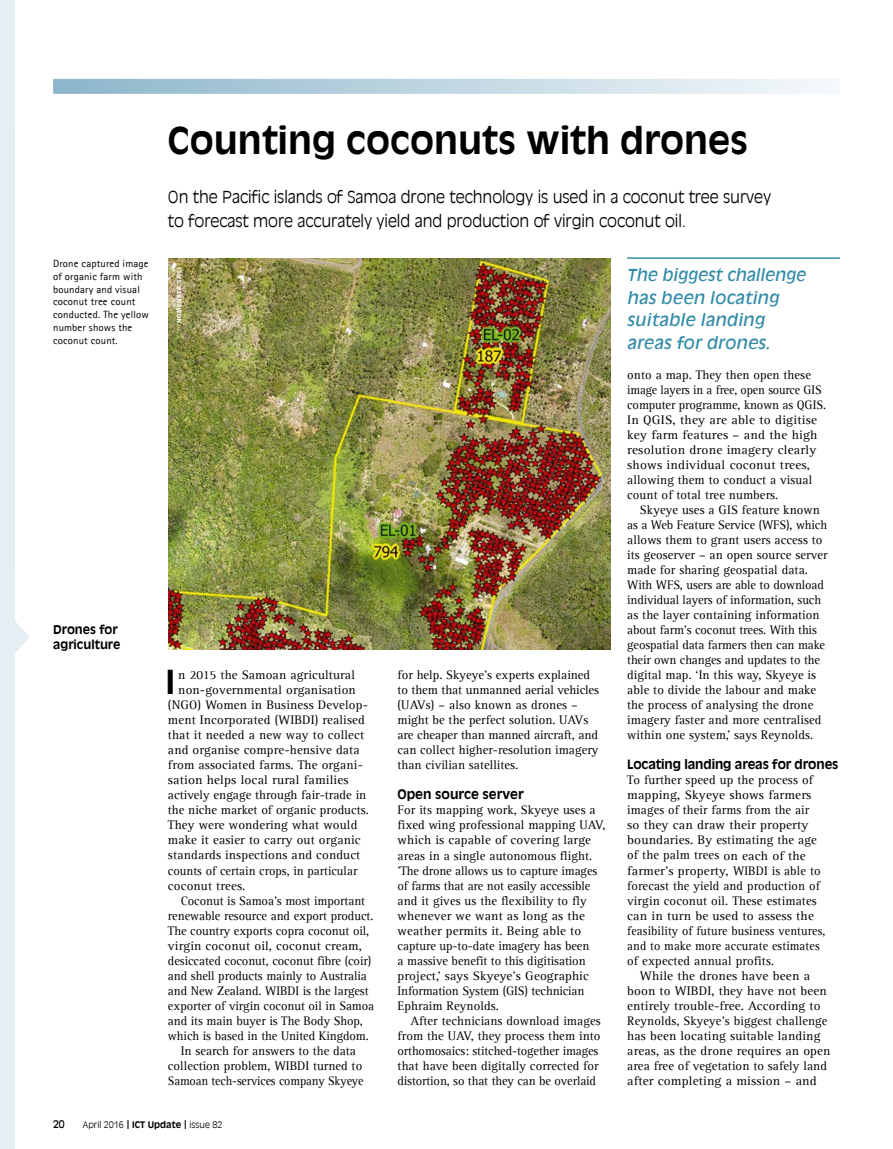
<style>
.page{position:relative;width:893px;height:1149px;background:#fff}
.page>*{position:absolute;margin:0;border:0;box-sizing:border-box;transform-origin:0 0}
.t1{font:700 36px "Antique Olive LT";color:#000}
.t2{font:700 33px "Antique Olive LT";color:#000}
.t3{font:300 16.5px/24px "Antique Olive LT";letter-spacing:-.005em;color:#000}
.t4{font:italic 16.5px/22.5px "Antique Olive LT";letter-spacing:.01em;color:#338ba8}
.t5{font:12.75px/15px "Agfa Rotis Serif";letter-spacing:.005em;color:#000}
.t6{font:12.75px/15px "Agfa Rotis Serif";letter-spacing:.005em;color:#000;scale:1.05 1}
.t7{font:700 12.75px "Antique Olive LT";letter-spacing:-.01em;color:#000}
.t8{font:12.75px "Agfa Rotis Serif";letter-spacing:.005em;color:#000;scale:.95 1}
.t9{font:700 12px/15px "Antique Olive LT";color:#000}
.t10{font:10.5px/12.8px "Agfa Rotis Sans Serif";letter-spacing:.01em;color:#000}
.t11{font:10.5px "Antique Olive LT";color:#000}
.t12{font:300 9px "Antique Olive LT";color:#000}
.t13{font:700 6px "Antique Olive LT";letter-spacing:.09em;color:#fff}
.s1{font-size:15px}
.s2{font-weight:700}
</style>
<div class="page">
<svg style="left:0;top:0;width:30px;height:1148px"></svg>
<img style="left:168px;top:259px;width:442px;height:390px">
<svg style="left:53px;top:79px;width:778px;height:15px;background:#c0d7e2"></svg>
<hr style="left:627px;top:257px;width:213px;height:2px;background:#338ba8">
<h1 class="t1" style="left:168px;top:118px;width:582px">Counting coconuts with drones</h1>
<p class="t3" style="left:168px;top:185px;width:605px">On the Pacific islands of Samoa drone technology is used in a coconut tree survey to forecast more accurately yield and production of virgin coconut oil.</p>
<p class="t10" style="left:53px;top:257px;width:97px">Drone captured image of organic farm with boundary and visual coconut tree count conducted. The yellow number shows the coconut count.</p>
<p class="t13" style="left:176px;top:322px;width:57px;rotate:-90deg">NOMENETA SAILI</p>
<p class="t4" style="left:627px;top:264px;width:180px">The biggest challenge has been locating suitable landing areas for drones.</p>
<p class="t9" style="left:53px;top:622px;width:69px">Drones for agriculture</p>
<h2 class="t2" style="left:166px;top:661px;width:11px">I</h2>
<p class="t5" style="left:178px;top:667px;width:178px">n 2015 the Samoan agricultural</p>
<p class="t5" style="left:178px;top:682px;width:179px">non-governmental organisation</p>
<p class="t5" style="left:168px;top:697px;width:202px">(NGO) Women in Business Develop-</p>
<p class="t5" style="left:168px;top:712px;width:198px">ment Incorporated (WIBDI) realised</p>
<p class="t5" style="left:168px;top:727px;width:198px">that it needed a new way to collect</p>
<p class="t5" style="left:168px;top:742px;width:193px">and organise compre-hensive data</p>
<p class="t5" style="left:168px;top:757px;width:196px">from associated farms. The organi-</p>
<p class="t6" style="left:168px;top:772px;width:174px">sation helps local rural families</p>
<p class="t5" style="left:168px;top:787px;width:200px">actively engage through fair-trade in</p>
<p class="t5" style="left:168px;top:802px;width:202px">the niche market of organic products.</p>
<p class="t5" style="left:168px;top:817px;width:191px">They were wondering what would</p>
<p class="t5" style="left:168px;top:832px;width:194px">make it easier to carry out organic</p>
<p class="t5" style="left:168px;top:847px;width:194px">standards inspections and conduct</p>
<p class="t5" style="left:168px;top:862px;width:191px">counts of certain crops, in particular</p>
<p class="t5" style="left:168px;top:877px;width:79px">coconut trees.</p>
<p class="t5" style="left:181px;top:892px;width:186px">Coconut is Samoa’s most important</p>
<p class="t5" style="left:168px;top:907px;width:207px">renewable resource and export product.</p>
<p class="t5" style="left:168px;top:922px;width:203px">The country exports copra coconut oil,</p>
<p class="t5" style="left:168px;top:937px;width:195px">virgin coconut oil, coconut cream,</p>
<p class="t5" style="left:168px;top:952px;width:205px">desiccated coconut, coconut fibre (coir)</p>
<p class="t5" style="left:168px;top:967px;width:200px">and shell products mainly to Australia</p>
<p class="t5" style="left:168px;top:982px;width:202px">and New Zealand. WIBDI is the largest</p>
<p class="t5" style="left:168px;top:997px;width:208px">exporter of virgin coconut oil in Samoa</p>
<p class="t5" style="left:168px;top:1012px;width:196px">and its main buyer is The Body Shop,</p>
<p class="t5" style="left:168px;top:1027px;width:202px">which is based in the United Kingdom.</p>
<p class="t5" style="left:181px;top:1042px;width:177px">In search for answers to the data</p>
<p class="t5" style="left:168px;top:1057px;width:196px">collection problem, WIBDI turned to</p>
<p class="t8" style="left:168px;top:1072px;width:207px">Samoan tech-services company Skyeye</p>
<p class="t11" style="left:53px;top:1117px;width:13px">20</p>
<p class="t12" style="left:83px;top:1118px;width:141px">April 2016 <span class="s1">ı</span> <span class="s2">ICT Update</span> <span class="s1">ı</span> issue 82</p>
<p class="t5" style="left:398px;top:667px;width:203px">for help. Skyeye’s experts explained to them that unmanned aerial vehicles (UAVs) – also known as drones – might be the perfect solution. UAVs are cheaper than manned aircraft, and can collect higher-resolution imagery than civilian satellites.</p>
<p class="t7" style="left:398px;top:786px;width:128px">Open source server</p>
<p class="t5" style="left:398px;top:802px;width:209px">For its mapping work, Skyeye uses a fixed wing professional mapping UAV, which is capable of covering large areas in a single autonomous flight. ’The drone allows us to capture images of farms that are not easily accessible and it gives us the flexibility to fly whenever we want as long as the weather permits it. Being able to capture up-to-date imagery has been<br>a massive benefit to this digitisation project,’ says Skyeye’s Geographic Information System (GIS) technician Ephraim Reynolds.</p>
<p class="t5" style="left:398px;top:1012px;width:205px;text-indent:13px">After technicians download images from the UAV, they process them into orthomosaics: stitched-together images that have been digitally corrected for distortion, so that they can be overlaid</p>
<p class="t5" style="left:627px;top:367px;width:200px">onto a map. They then open these image layers in a free, open source GIS computer programme, known as QGIS.<br>In QGIS, they are able to digitise key farm features – and the high resolution drone imagery clearly shows individual coconut trees, allowing them to conduct a visual count of total tree numbers.</p>
<p class="t5" style="left:627px;top:502px;width:202px;text-indent:13px">Skyeye uses a GIS feature known as a Web Feature Service (WFS), which allows them to grant users access to its geoserver – an open source server made for sharing geospatial data.<br>With WFS, users are able to download individual layers of information, such as the layer containing information about farm’s coconut trees. With this geospatial data farmers then can make their own changes and updates to the digital map. ‘In this way, Skyeye is able to divide the labour and make the process of analysing the drone imagery faster and more centralised within one system,’ says Reynolds.</p>
<p class="t7" style="left:627px;top:756px;width:213px">Locating landing areas for drones</p>
<p class="t5" style="left:627px;top:772px;width:200px">To further speed up the process of mapping, Skyeye shows farmers images of their farms from the air<br>so they can draw their property boundaries. By estimating the age of the palm trees on each of the farmer’s property, WIBDI is able to forecast the yield and production of virgin coconut oil. These estimates can in turn be used to assess the feasibility of future business ventures, and to make more accurate estimates of expected annual profits.</p>
<p class="t6" style="left:627px;top:967px;width:195px;text-indent:13px">While the drones have been a boon to WIBDI, they have not been entirely trouble-free. According to Reynolds, Skyeye’s biggest challenge has been locating suitable landing areas, as the drone requires an open area free of vegetation to safely land after completing a mission – and</p>
</div>
